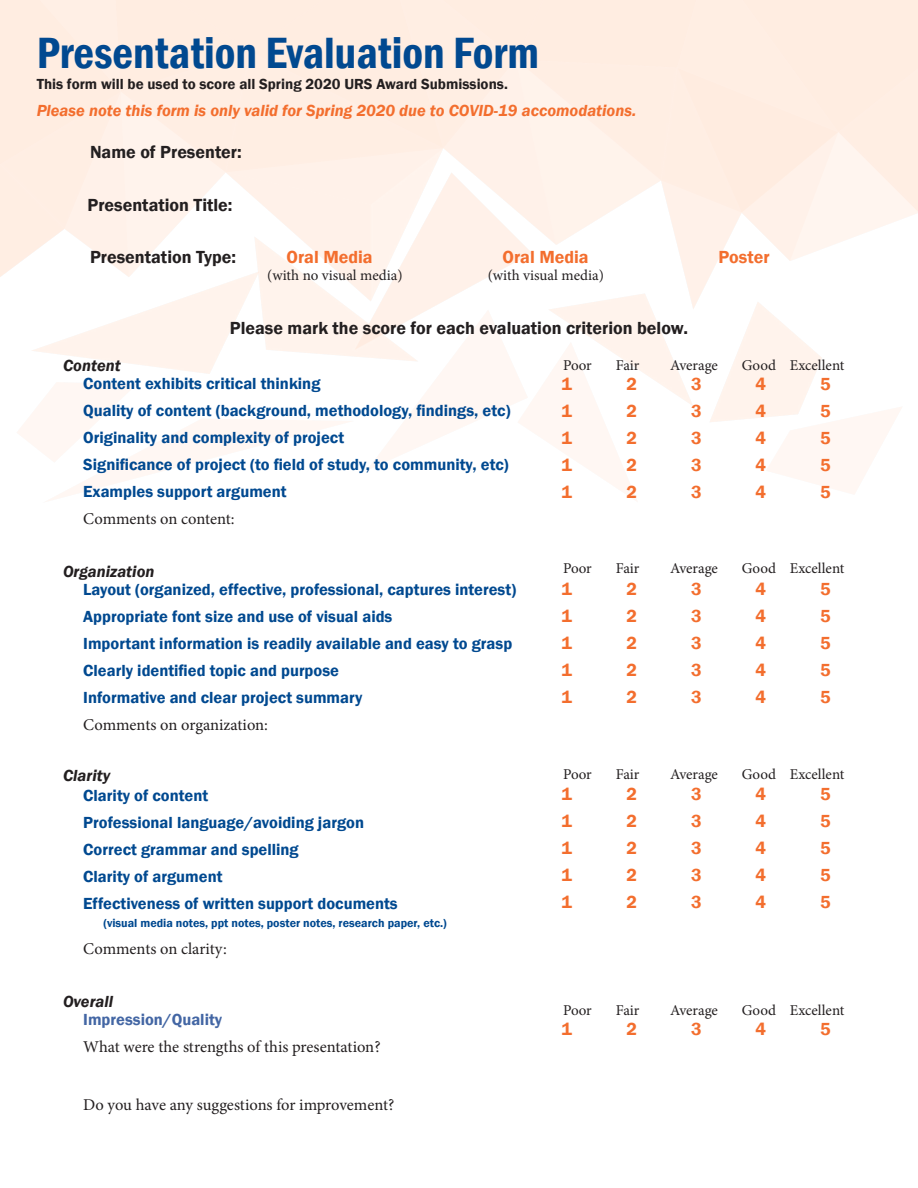
<style>
.page{position:relative;width:918px;height:1188px;background:#fff}
.page>*{position:absolute;margin:0;border:0;box-sizing:border-box;transform-origin:0 0}
.t1{font:600 condensed 45px "Franklin Gothic";color:#014990}
.t2{font:600 18px "Franklin Gothic";color:#f36e2e}
.t3{font:600 18px "Franklin Gothic";color:#231f20}
.t4{font:600 16.5px "Franklin Gothic";color:#014990}
.t5{font:16.5px "Minion Pro";letter-spacing:-.005em;color:#231f20}
.t6{font:italic 600 16.5px "Franklin Gothic";color:#f36e2e}
.t7{font:italic 600 16.5px "Franklin Gothic";color:#231f20}
.t8{font:600 16.5px "Franklin Gothic";color:#4366a4}
.t9{font:15px "Minion Pro";color:#231f20}
.t10{font:600 15px "Franklin Gothic";color:#231f20}
.t11{font:600 12px "Franklin Gothic";color:#014990}
</style>
<div class="page">
<p class="t1" style="left:37px;top:22px;width:504px">Presentation Evaluation Form</p>
<p class="t10" style="left:37px;top:74px;width:473px">This form will be used to score all Spring 2020 URS Award Submissions.</p>
<p class="t6" style="left:37px;top:99px;width:601px">Please note this form is only valid for Spring 2020 due to COVID-19 accomodations.</p>
<p class="t3" style="left:90px;top:141px;width:153px">Name of Presenter:</p>
<p class="t3" style="left:88px;top:194px;width:147px">Presentation Title:</p>
<p class="t3" style="left:90px;top:246px;width:148px">Presentation Type:</p>
<p class="t2" style="left:287px;top:246px;width:88px">Oral Media</p>
<p class="t2" style="left:503px;top:246px;width:88px">Oral Media</p>
<p class="t2" style="left:719px;top:246px;width:53px">Poster</p>
<p class="t9" style="left:267px;top:265px;width:137px">(with no visual media)</p>
<p class="t9" style="left:488px;top:265px;width:118px">(with visual media)</p>
<p class="t3" style="left:230px;top:316px;width:460px">Please mark the score for each evaluation criterion below.</p>
<p class="t7" style="left:63px;top:355px;width:59px">Content</p>
<p class="t4" style="left:83px;top:373px;width:239px">Content exhibits critical thinking</p>
<p class="t4" style="left:83px;top:400px;width:429px">Quality of content (background, methodology, findings, etc)</p>
<p class="t4" style="left:83px;top:427px;width:262px">Originality and complexity of project</p>
<p class="t4" style="left:83px;top:454px;width:427px">Significance of project (to field of study, to community, etc)</p>
<p class="t4" style="left:83px;top:481px;width:205px">Examples support argument</p>
<p class="t5" style="left:83px;top:508px;width:153px">Comments on content:</p>
<p class="t7" style="left:63px;top:561px;width:93px">Organization</p>
<p class="t4" style="left:83px;top:579px;width:434px">Layout (organized, effective, professional, captures interest)</p>
<p class="t4" style="left:83px;top:606px;width:311px">Appropriate font size and use of visual aids</p>
<p class="t4" style="left:83px;top:633px;width:430px">Important information is readily available and easy to grasp</p>
<p class="t4" style="left:83px;top:660px;width:257px">Clearly identified topic and purpose</p>
<p class="t4" style="left:83px;top:687px;width:281px">Informative and clear project summary</p>
<p class="t5" style="left:83px;top:714px;width:186px">Comments on organization:</p>
<p class="t7" style="left:63px;top:765px;width:49px">Clarity</p>
<p class="t4" style="left:83px;top:785px;width:127px">Clarity of content</p>
<p class="t4" style="left:83px;top:812px;width:282px">Professional language/avoiding jargon</p>
<p class="t4" style="left:83px;top:839px;width:217px">Correct grammar and spelling</p>
<p class="t4" style="left:83px;top:866px;width:141px">Clarity of argument</p>
<p class="t4" style="left:83px;top:893px;width:316px">Effectiveness of written support documents</p>
<p class="t11" style="left:103px;top:915px;width:345px">(visual media notes, ppt notes, poster notes, research paper, etc.)</p>
<p class="t5" style="left:83px;top:937px;width:145px">Comments on clarity:</p>
<p class="t7" style="left:63px;top:990px;width:52px">Overall</p>
<p class="t8" style="left:83px;top:1009px;width:140px">Impression/Quality</p>
<p class="t5" style="left:83px;top:1035px;width:299px">What were the strengths of this presentation?</p>
<p class="t5" style="left:83px;top:1094px;width:313px">Do you have any suggestions for improvement?</p>
<p class="t9" style="left:563px;top:355px;width:30px">Poor</p>
<p class="t9" style="left:616px;top:355px;width:25px">Fair</p>
<p class="t9" style="left:670px;top:355px;width:49px">Average</p>
<p class="t9" style="left:742px;top:355px;width:104px">Good Excellent</p>
<p class="t2" style="left:562px;top:373px;width:12px">1</p>
<p class="t2" style="left:626px;top:373px;width:12px">2</p>
<p class="t2" style="left:691px;top:373px;width:12px">3</p>
<p class="t2" style="left:756px;top:373px;width:12px">4</p>
<p class="t2" style="left:820px;top:373px;width:12px">5</p>
<p class="t2" style="left:562px;top:400px;width:12px">1</p>
<p class="t2" style="left:626px;top:400px;width:12px">2</p>
<p class="t2" style="left:691px;top:400px;width:12px">3</p>
<p class="t2" style="left:756px;top:400px;width:12px">4</p>
<p class="t2" style="left:820px;top:400px;width:12px">5</p>
<p class="t2" style="left:562px;top:427px;width:12px">1</p>
<p class="t2" style="left:626px;top:427px;width:12px">2</p>
<p class="t2" style="left:691px;top:427px;width:12px">3</p>
<p class="t2" style="left:756px;top:427px;width:12px">4</p>
<p class="t2" style="left:820px;top:427px;width:12px">5</p>
<p class="t2" style="left:562px;top:454px;width:12px">1</p>
<p class="t2" style="left:626px;top:454px;width:12px">2</p>
<p class="t2" style="left:691px;top:454px;width:12px">3</p>
<p class="t2" style="left:756px;top:454px;width:12px">4</p>
<p class="t2" style="left:820px;top:454px;width:12px">5</p>
<p class="t2" style="left:562px;top:481px;width:12px">1</p>
<p class="t2" style="left:626px;top:481px;width:12px">2</p>
<p class="t2" style="left:691px;top:481px;width:12px">3</p>
<p class="t2" style="left:756px;top:481px;width:12px">4</p>
<p class="t2" style="left:820px;top:481px;width:12px">5</p>
<p class="t9" style="left:563px;top:558px;width:30px">Poor</p>
<p class="t9" style="left:616px;top:558px;width:25px">Fair</p>
<p class="t9" style="left:670px;top:558px;width:49px">Average</p>
<p class="t9" style="left:742px;top:558px;width:104px">Good Excellent</p>
<p class="t2" style="left:562px;top:578px;width:12px">1</p>
<p class="t2" style="left:626px;top:578px;width:12px">2</p>
<p class="t2" style="left:691px;top:578px;width:12px">3</p>
<p class="t2" style="left:756px;top:578px;width:12px">4</p>
<p class="t2" style="left:820px;top:578px;width:12px">5</p>
<p class="t2" style="left:562px;top:605px;width:12px">1</p>
<p class="t2" style="left:626px;top:605px;width:12px">2</p>
<p class="t2" style="left:691px;top:605px;width:12px">3</p>
<p class="t2" style="left:756px;top:605px;width:12px">4</p>
<p class="t2" style="left:820px;top:605px;width:12px">5</p>
<p class="t2" style="left:562px;top:632px;width:12px">1</p>
<p class="t2" style="left:626px;top:632px;width:12px">2</p>
<p class="t2" style="left:691px;top:632px;width:12px">3</p>
<p class="t2" style="left:756px;top:632px;width:12px">4</p>
<p class="t2" style="left:820px;top:632px;width:12px">5</p>
<p class="t2" style="left:562px;top:659px;width:12px">1</p>
<p class="t2" style="left:626px;top:659px;width:12px">2</p>
<p class="t2" style="left:691px;top:659px;width:12px">3</p>
<p class="t2" style="left:756px;top:659px;width:12px">4</p>
<p class="t2" style="left:820px;top:659px;width:12px">5</p>
<p class="t2" style="left:562px;top:686px;width:12px">1</p>
<p class="t2" style="left:626px;top:686px;width:12px">2</p>
<p class="t2" style="left:691px;top:686px;width:12px">3</p>
<p class="t2" style="left:756px;top:686px;width:12px">4</p>
<p class="t2" style="left:820px;top:686px;width:12px">5</p>
<p class="t9" style="left:563px;top:764px;width:30px">Poor</p>
<p class="t9" style="left:616px;top:764px;width:25px">Fair</p>
<p class="t9" style="left:670px;top:764px;width:49px">Average</p>
<p class="t9" style="left:742px;top:764px;width:104px">Good Excellent</p>
<p class="t2" style="left:562px;top:783px;width:12px">1</p>
<p class="t2" style="left:626px;top:783px;width:12px">2</p>
<p class="t2" style="left:691px;top:783px;width:12px">3</p>
<p class="t2" style="left:756px;top:783px;width:12px">4</p>
<p class="t2" style="left:820px;top:783px;width:12px">5</p>
<p class="t2" style="left:562px;top:810px;width:12px">1</p>
<p class="t2" style="left:626px;top:810px;width:12px">2</p>
<p class="t2" style="left:691px;top:810px;width:12px">3</p>
<p class="t2" style="left:756px;top:810px;width:12px">4</p>
<p class="t2" style="left:820px;top:810px;width:12px">5</p>
<p class="t2" style="left:562px;top:837px;width:12px">1</p>
<p class="t2" style="left:626px;top:837px;width:12px">2</p>
<p class="t2" style="left:691px;top:837px;width:12px">3</p>
<p class="t2" style="left:756px;top:837px;width:12px">4</p>
<p class="t2" style="left:820px;top:837px;width:12px">5</p>
<p class="t2" style="left:562px;top:864px;width:12px">1</p>
<p class="t2" style="left:626px;top:864px;width:12px">2</p>
<p class="t2" style="left:691px;top:864px;width:12px">3</p>
<p class="t2" style="left:756px;top:864px;width:12px">4</p>
<p class="t2" style="left:820px;top:864px;width:12px">5</p>
<p class="t2" style="left:562px;top:891px;width:12px">1</p>
<p class="t2" style="left:626px;top:891px;width:12px">2</p>
<p class="t2" style="left:691px;top:891px;width:12px">3</p>
<p class="t2" style="left:756px;top:891px;width:12px">4</p>
<p class="t2" style="left:820px;top:891px;width:12px">5</p>
<p class="t9" style="left:563px;top:1000px;width:30px">Poor</p>
<p class="t9" style="left:616px;top:1000px;width:25px">Fair</p>
<p class="t9" style="left:670px;top:1000px;width:49px">Average</p>
<p class="t9" style="left:742px;top:1000px;width:104px">Good Excellent</p>
<p class="t2" style="left:562px;top:1018px;width:12px">1</p>
<p class="t2" style="left:626px;top:1018px;width:12px">2</p>
<p class="t2" style="left:691px;top:1018px;width:12px">3</p>
<p class="t2" style="left:756px;top:1018px;width:12px">4</p>
<p class="t2" style="left:820px;top:1018px;width:12px">5</p>
</div>
